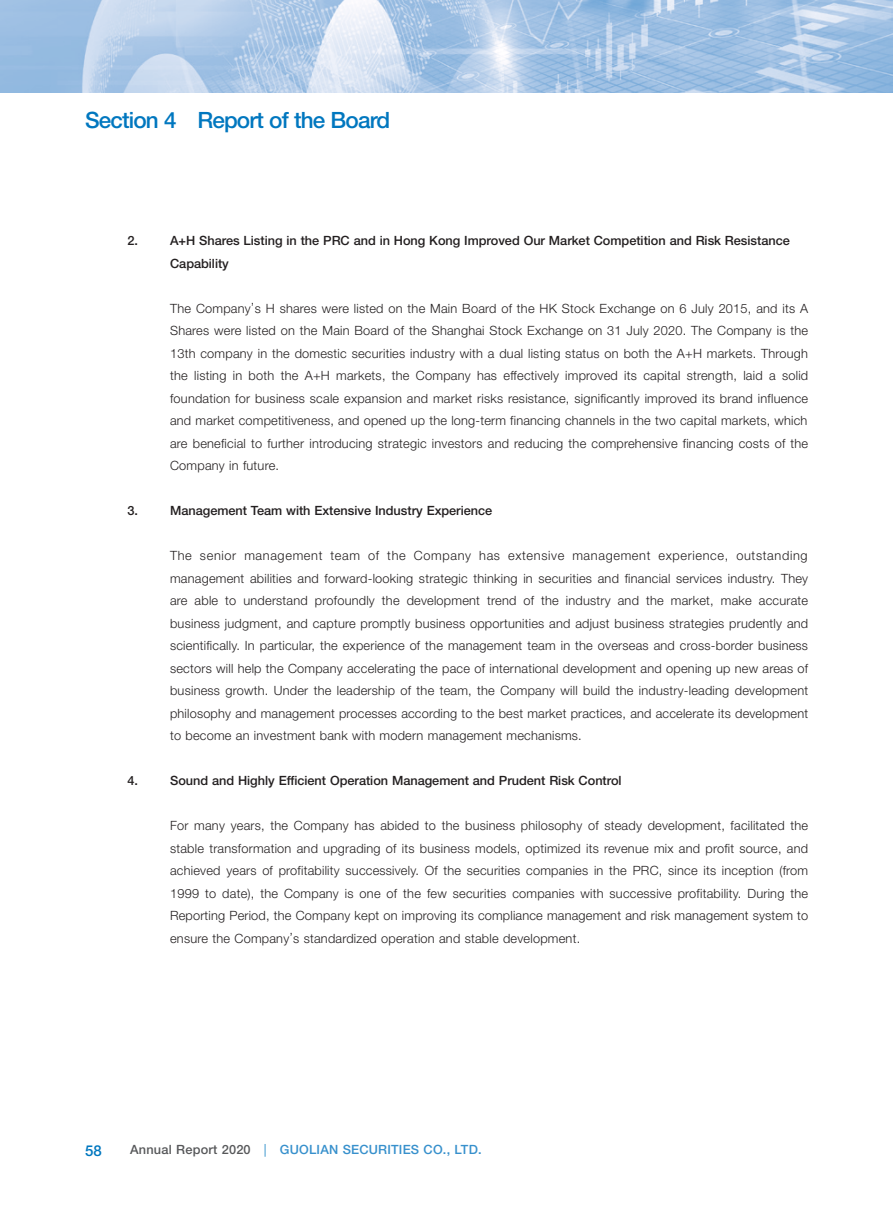
<style>
.page{position:relative;width:893px;height:1212px;background:#fff}
.page>*{position:absolute;margin:0;border:0;box-sizing:border-box;transform-origin:0 0}
.t1{font:500 22.5px "Helvetica Neue LT Std";letter-spacing:-.035em;color:#0077bf}
.t2{font:500 15px "Helvetica Neue LT Std";color:#0077bf}
.Body_Text{font:300 12.75px/22.5px "Helvetica Neue LT Std";letter-spacing:.02em;color:#231f20;text-align:justify}
.Heading_3{font:500 12.75px/22.5px "Helvetica Neue LT Std";color:#231f20}
.t3{font:500 12.75px "Helvetica Neue LT Std";letter-spacing:.015em;color:#3790cc}
.s1{color:#57585a}
.s2{font-weight:300;color:#0077bf}
</style>
<div class="page">
<img style="left:0;top:0;width:893px;height:93px">
<h1 class="t1" style="left:85px;top:106px;width:307px">Section 4 Report of the Board</h1>
<p class="Heading_3" style="left:128px;top:229px;width:12px">2.</p>
<p class="Heading_3" style="left:170px;top:229px;width:621px">A+H Shares Listing in the PRC and in Hong Kong Improved Our Market Competition and Risk Resistance<br>Capability</p>
<p class="Body_Text" style="left:170px;top:297px;width:640px">The Company’s H shares were listed on the Main Board of the HK Stock Exchange on 6 July 2015, and its A Shares were listed on the Main Board of the Shanghai Stock Exchange on 31 July 2020. The Company is the 13th company in the domestic securities industry with a dual listing status on both the A+H markets. Through the listing in both the A+H markets, the Company has effectively improved its capital strength, laid a solid foundation for business scale expansion and market risks resistance, significantly improved its brand influence and market competitiveness, and opened up the long-term financing channels in the two capital markets, which are beneficial to further introducing strategic investors and reducing the comprehensive financing costs of the Company in future.</p>
<p class="Heading_3" style="left:128px;top:499px;width:12px">3.</p>
<p class="Heading_3" style="left:170px;top:499px;width:324px">Management Team with Extensive Industry Experience</p>
<p class="Body_Text" style="left:170px;top:544px;width:640px">The senior management team of the Company has extensive management experience, outstanding management abilities and forward-looking strategic thinking in securities and financial services industry. They are able to understand profoundly the development trend of the industry and the market, make accurate business judgment, and capture promptly business opportunities and adjust business strategies prudently and scientifically. In particular, the experience of the management team in the overseas and cross-border business sectors will help the Company accelerating the pace of international development and opening up new areas of business growth. Under the leadership of the team, the Company will build the industry-leading development philosophy and management processes according to the best market practices, and accelerate its development to become an investment bank with modern management mechanisms.</p>
<p class="Heading_3" style="left:128px;top:769px;width:12px">4.</p>
<p class="Heading_3" style="left:170px;top:769px;width:453px">Sound and Highly Efficient Operation Management and Prudent Risk Control</p>
<p class="Body_Text" style="left:170px;top:814px;width:640px">For many years, the Company has abided to the business philosophy of steady development, facilitated the stable transformation and upgrading of its business models, optimized its revenue mix and profit source, and achieved years of profitability successively. Of the securities companies in the PRC, since its inception (from 1999 to date), the Company is one of the few securities companies with successive profitability. During the Reporting Period, the Company kept on improving its compliance management and risk management system to ensure the Company’s standardized operation and stable development.</p>
<p class="t2" style="left:85px;top:1142px;width:18px">58</p>
<p class="t3" style="left:130px;top:1142px;width:353px"><span class="s1">Annual Report 2020</span> <span class="s2">|</span> GUOLIAN SECURITIES CO., LTD.</p>
</div>
